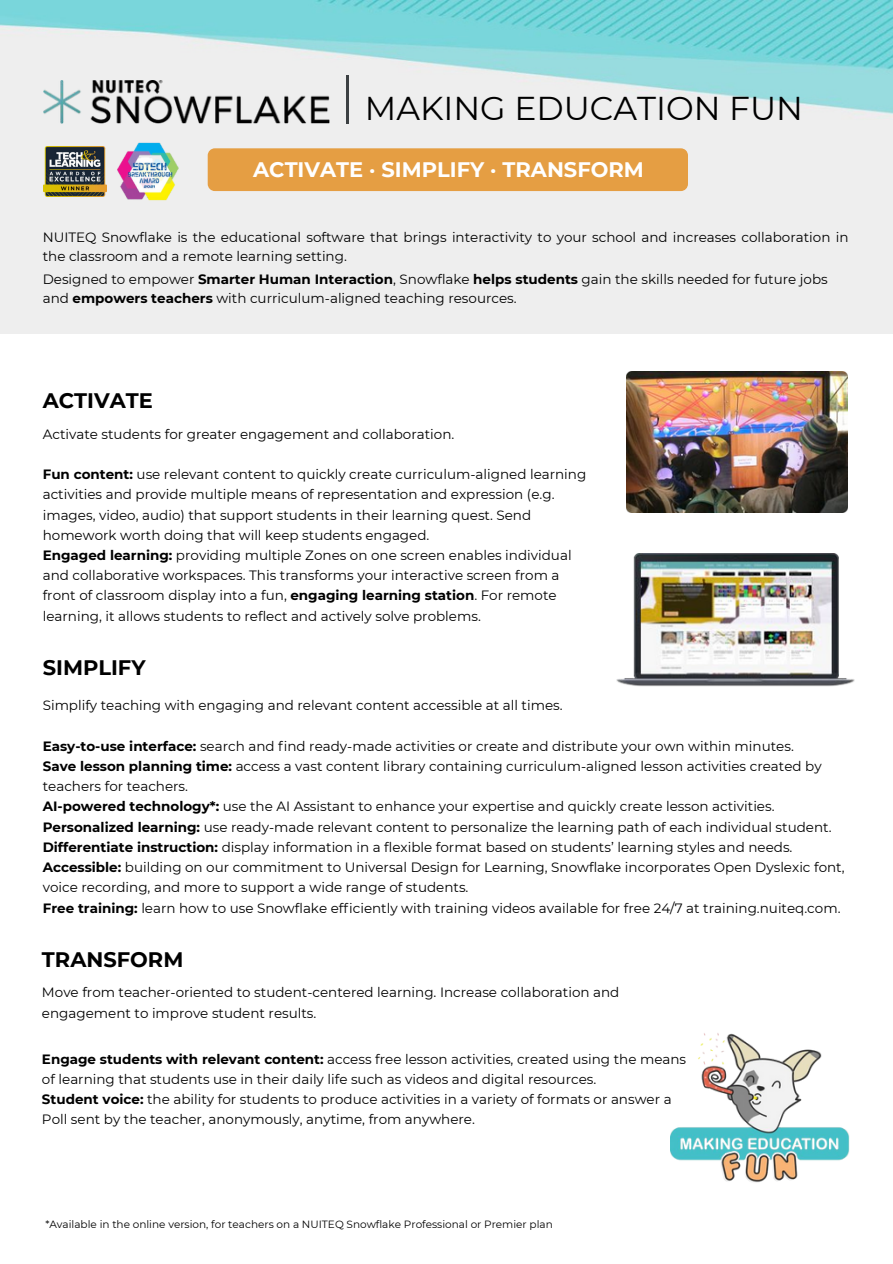
<style>
.page{position:relative;width:893px;height:1264px;background:#fff}
.page>*{position:absolute;margin:0;border:0;box-sizing:border-box;transform-origin:0 0}
.t1{font:33px "Montserrat";color:#000}
.t2{font:700 21px "Montserrat";color:#fff}
.t3{font:700 21px "Montserrat";color:#000}
.t4{font:13.5px/20.2px "Montserrat";color:#000}
.t5{font:10.5px "Montserrat";color:#000}
.s1{font-weight:700}
</style>
<div class="page">
<img style="left:0;top:0;width:892px;height:1152px">
<div style="left:0;top:334px;width:892px;height:229px;background:#fff"></div>
<div style="left:208px;top:148px;width:480px;height:43px;background:#e59e43"></div>
<img style="left:44px;top:80px;width:285px;height:43px">
<img style="left:626px;top:372px;width:221px;height:140px">
<img style="left:615px;top:554px;width:240px;height:132px">
<hr style="left:346px;top:75px;width:3px;height:48px;background:#3c4043">
<img style="left:670px;top:1029px;width:179px;height:154px">
<img style="left:44px;top:147px;width:62px;height:49px">
<img style="left:106px;top:130px;width:84px;height:83px">
<p class="t1" style="left:365px;top:88px;width:439px">MAKING EDUCATION FUN</p>
<p class="t2" style="left:253px;top:156px;width:392px">ACTIVATE · SIMPLIFY · TRANSFORM</p>
<p class="t4" style="left:43px;top:228px;width:807px;line-height:19px">NUITEQ Snowflake is the educational software that brings interactivity to your school and increases collaboration in the classroom and a remote learning setting.</p>
<p class="t4" style="left:43px;top:269px;width:786px">Designed to empower <span class="s1">Smarter Human Interaction</span>, Snowflake <span class="s1">helps students</span> gain the skills needed for future jobs</p>
<p class="t4" style="left:43px;top:288px;width:475px">and <span class="s1">empowers teachers</span> with curriculum-aligned teaching resources.</p>
<p class="t3" style="left:43px;top:388px;width:112px">ACTIVATE</p>
<p class="t4" style="left:43px;top:423px;width:413px">Activate students for greater engagement and collaboration.</p>
<p class="t4" style="left:43px;top:464px;width:545px"><span class="s1">Fun content:</span> use relevant content to quickly create curriculum-aligned learning</p>
<p class="t4" style="left:43px;top:484px;width:513px">activities and provide multiple means of representation and expression (e.g.</p>
<p class="t4" style="left:43px;top:504px;width:490px">images, video, audio) that support students in their learning quest. Send</p>
<p class="t4" style="left:43px;top:525px;width:388px">homework worth doing that will keep students engaged.</p>
<p class="t4" style="left:43px;top:545px;width:530px"><span class="s1">Engaged learning:</span> providing multiple Zones on one screen enables individual</p>
<p class="t4" style="left:43px;top:565px;width:518px">and collaborative workspaces. This transforms your interactive screen from a</p>
<p class="t4" style="left:43px;top:585px;width:515px">front of classroom display into a fun, <span class="s1">engaging learning station</span>. For remote</p>
<p class="t4" style="left:43px;top:605px;width:439px">learning, it allows students to reflect and actively solve problems.</p>
<p class="t3" style="left:43px;top:654px;width:104px">SIMPLIFY</p>
<p class="t4" style="left:43px;top:695px;width:521px">Simplify teaching with engaging and relevant content accessible at all times.</p>
<p class="t4" style="left:43px;top:735px;width:752px"><span class="s1">Easy-to-use interface:</span> search and find ready-made activities or create and distribute your own within minutes.</p>
<p class="t4" style="left:43px;top:756px;width:780px"><span class="s1">Save lesson planning time:</span> access a vast content library containing curriculum-aligned lesson activities created by</p>
<p class="t4" style="left:43px;top:776px;width:147px">teachers for teachers.</p>
<p class="t4" style="left:43px;top:796px;width:733px"><span class="s1">AI-powered technology*:</span> use the AI Assistant to enhance your expertise and quickly create lesson activities.</p>
<p class="t4" style="left:43px;top:816px;width:790px"><span class="s1">Personalized learning:</span> use ready-made relevant content to personalize the learning path of each individual student.</p>
<p class="t4" style="left:43px;top:837px;width:751px"><span class="s1">Differentiate instruction:</span> display information in a flexible format based on students’ learning styles and needs.</p>
<p class="t4" style="left:43px;top:857px;width:803px"><span class="s1">Accessible:</span> building on our commitment to Universal Design for Learning, Snowflake incorporates Open Dyslexic font,</p>
<p class="t4" style="left:43px;top:877px;width:427px">voice recording, and more to support a wide range of students.</p>
<p class="t4" style="left:43px;top:897px;width:799px"><span class="s1">Free training:</span> learn how to use Snowflake efficiently with training videos available for free 24/7 at training.nuiteq.com.</p>
<p class="t3" style="left:42px;top:946px;width:143px">TRANSFORM</p>
<p class="t4" style="left:42px;top:982px;width:579px">Move from teacher-oriented to student-centered learning. Increase collaboration and engagement to improve student results.</p>
<p class="t4" style="left:42px;top:1048px;width:645px"><span class="s1">Engage students with relevant content:</span> access free lesson activities, created using the means</p>
<p class="t4" style="left:42px;top:1068px;width:555px">of learning that students use in their daily life such as videos and digital resources.</p>
<p class="t4" style="left:42px;top:1089px;width:631px"><span class="s1">Student voice:</span> the ability for students to produce activities in a variety of formats or answer a</p>
<p class="t4" style="left:42px;top:1109px;width:434px">Poll sent by the teacher, anonymously, anytime, from anywhere.</p>
<p class="t5" style="left:45px;top:1217px;width:509px">*Available in the online version, for teachers on a NUITEQ Snowflake Professional or Premier plan</p>
</div>
